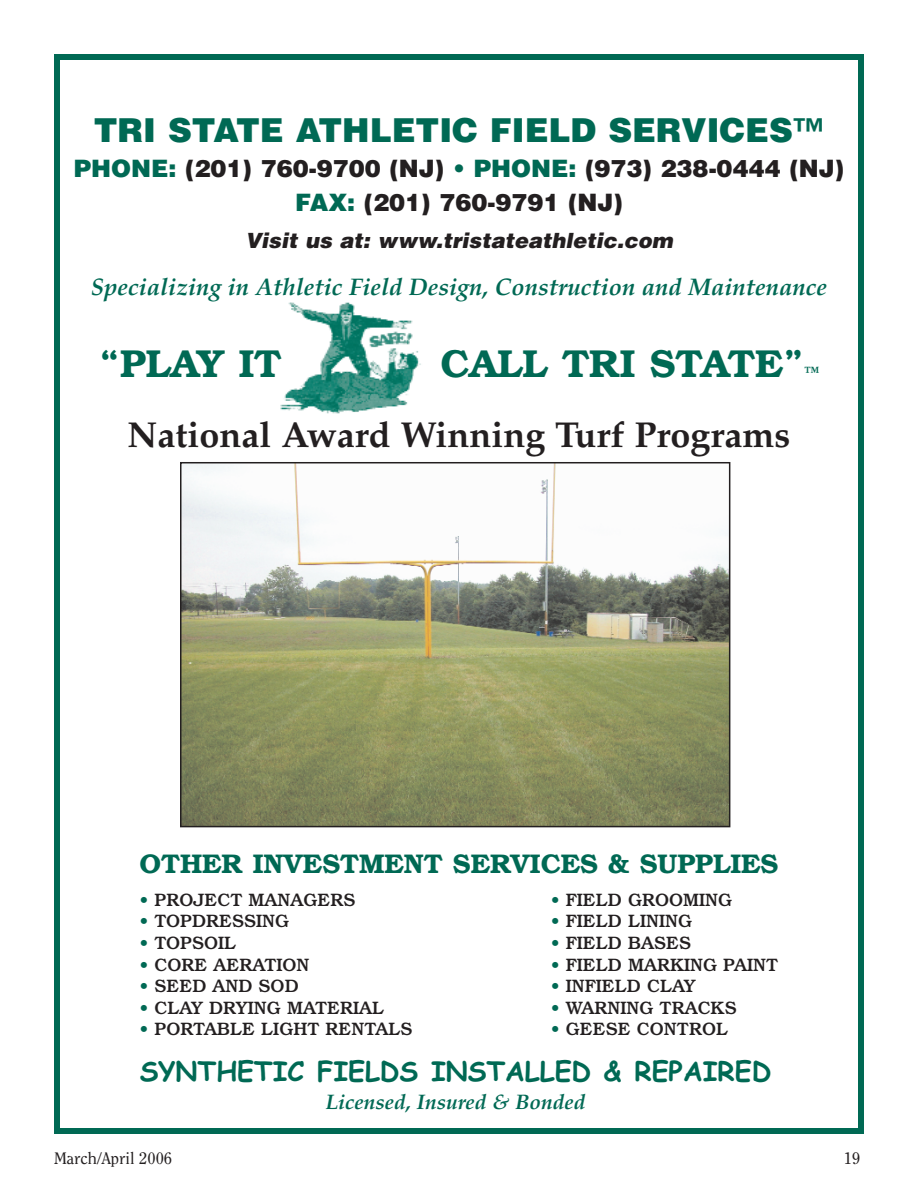
<style>
.page{position:relative;width:918px;height:1188px;background:#fff}
.page>*{position:absolute;margin:0;border:0;box-sizing:border-box;transform-origin:0 0}
.t1{font:600 39px "Bookman";color:#006954}
.t2{font:700 36px "Palatino";color:#231f20}
.t3{font:900 33px "Helvetica";color:#006954}
.t4{font:700 27px "Comic Sans MS";color:#006954}
.t5{font:600 27px "Bookman";color:#006954}
.t6{font:900 24px/34.5px "Helvetica";color:#231f20;text-align:center}
.t7{font:italic 700 24px "Palatino";color:#006954}
.t8{font:italic 900 21px "Helvetica";color:#231f20}
.t9{font:italic 700 21px "Palatino";color:#006954}
.t10{font:500 18px "Bookman";color:#231f20}
.t11{font:16.5px "Clearface";color:#231f20}
.t12{font:600 15px "Bookman";color:#006954}
.s1{color:#006954}
</style>
<div class="page">
<div style="left:54px;top:54px;width:810px;height:1080px;border:6px solid #006954"></div>
<img style="left:183px;top:465px;width:544px;height:359px">
<div style="left:180px;top:462px;width:550px;height:365px;border:2px solid #231f20"></div>
<img style="left:280px;top:302px;width:141px;height:112px">
<p class="t3" style="left:94px;top:118px;width:732px">TRI STATE ATHLETIC FIELD SERVICES™</p>
<p class="t6" style="left:74px;top:153px;width:772px"><span class="s1">PHONE:</span> (201) 760-9700 (NJ) <span class="s1">• PHONE:</span> (973) 238-0444 (NJ)<br><span class="s1">FAX:</span> (201) 760-9791 (NJ)</p>
<p class="t8" style="left:245px;top:233px;width:429px">Visit us at: www.tristateathletic.com</p>
<p class="t7" style="left:91px;top:277px;width:738px">Specializing in Athletic Field Design, Construction and Maintenance</p>
<p class="t1" style="left:99px;top:341px;width:184px">“PLAY IT</p>
<p class="t1" style="left:441px;top:341px;width:365px">CALL TRI STATE”</p>
<p class="t12" style="left:804px;top:364px;width:16px">™</p>
<p class="t2" style="left:128px;top:421px;width:664px">National Award Winning Turf Programs</p>
<p class="t5" style="left:140px;top:848px;width:640px">OTHER INVESTMENT SERVICES &amp; SUPPLIES</p>
<p class="t10" style="left:140px;top:893px;width:218px"><span class="s1">•</span> PROJECT MANAGERS</p>
<p class="t10" style="left:140px;top:915px;width:151px"><span class="s1">•</span> TOPDRESSING</p>
<p class="t10" style="left:140px;top:937px;width:98px"><span class="s1">•</span> TOPSOIL</p>
<p class="t10" style="left:140px;top:958px;width:172px"><span class="s1">•</span> CORE AERATION</p>
<p class="t10" style="left:140px;top:980px;width:161px"><span class="s1">•</span> SEED AND SOD</p>
<p class="t10" style="left:140px;top:1001px;width:246px"><span class="s1">•</span> CLAY DRYING MATERIAL</p>
<p class="t10" style="left:140px;top:1023px;width:274px"><span class="s1">•</span> PORTABLE LIGHT RENTALS</p>
<p class="t10" style="left:551px;top:893px;width:183px"><span class="s1">•</span> FIELD GROOMING</p>
<p class="t10" style="left:551px;top:915px;width:143px"><span class="s1">•</span> FIELD LINING</p>
<p class="t10" style="left:551px;top:937px;width:142px"><span class="s1">•</span> FIELD BASES</p>
<p class="t10" style="left:551px;top:958px;width:229px"><span class="s1">•</span> FIELD MARKING PAINT</p>
<p class="t10" style="left:551px;top:980px;width:146px"><span class="s1">•</span> INFIELD CLAY</p>
<p class="t10" style="left:551px;top:1001px;width:187px"><span class="s1">•</span> WARNING TRACKS</p>
<p class="t10" style="left:551px;top:1023px;width:179px"><span class="s1">•</span> GEESE CONTROL</p>
<p class="t4" style="left:140px;top:1056px;width:633px">SYNTHETIC FIELDS INSTALLED &amp; REPAIRED</p>
<p class="t9" style="left:325px;top:1094px;width:262px">Licensed, Insured &amp; Bonded</p>
<p class="t11" style="left:54px;top:1152px;width:120px">March/April 2006</p>
<p class="t11" style="left:844px;top:1152px;width:18px">19</p>
</div>
